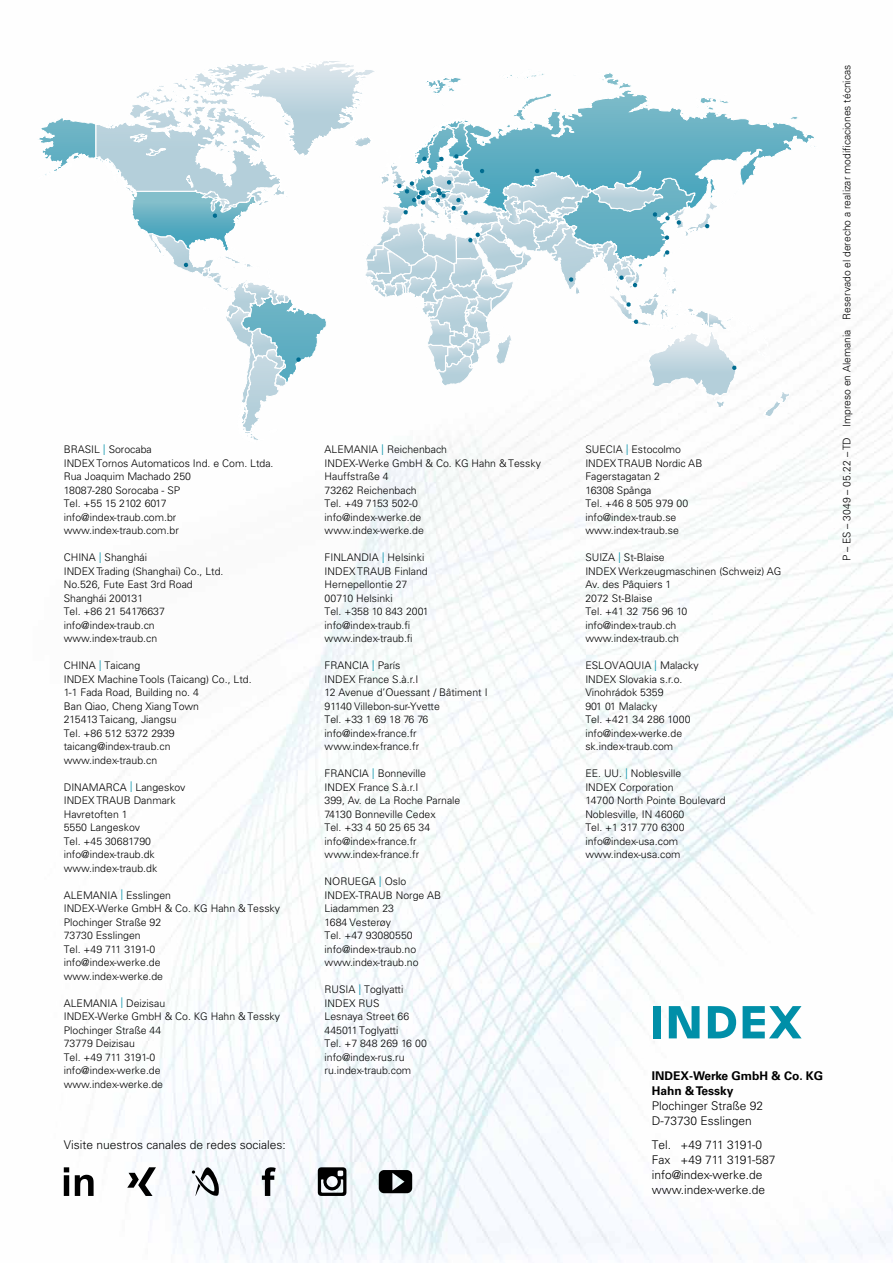
<style>
.page{position:relative;width:893px;height:1263px;background:#fff}
.page>*{position:absolute;margin:0;border:0;box-sizing:border-box;transform-origin:0 0}
.t1{font:300 12px/15px "INDEX Univers";color:#000}
.t2{font:700 12px/15px "Univers LT Std";color:#000}
.t3{font:300 10.5px/13.5px "INDEX Univers";color:#000}
.s1{font-size:14.7px;color:#008fa8}
</style>
<div class="page">
<img style="left:63px;top:308px;width:830px;height:955px">
<svg style="left:790px;top:117px;width:25px;height:33px"></svg>
<svg style="left:38px;top:61px;width:752px;height:382px"></svg>
<div style="left:653px;top:1006px;width:8px;height:32px;background:#008fa8"></div>
<svg style="left:669px;top:1006px;width:31px;height:32px"></svg>
<svg style="left:708px;top:1006px;width:28px;height:32px"></svg>
<svg style="left:743px;top:1006px;width:58px;height:32px"></svg>
<svg style="left:64px;top:1167px;width:30px;height:29px"></svg>
<svg style="left:262px;top:1167px;width:14px;height:29px"></svg>
<svg style="left:318px;top:1167px;width:28px;height:29px"></svg>
<svg style="left:127px;top:1167px;width:29px;height:29px"></svg>
<svg style="left:379px;top:1170px;width:33px;height:23px"></svg>
<svg style="left:192px;top:1167px;width:27px;height:29px"></svg>
<p class="t3" style="left:64px;top:443px;width:211px">BRASIL <span class="s1">I</span> Sorocaba<br>INDEX Tornos Automaticos Ind. e Com. Ltda.<br>Rua Joaquim Machado 250<br>18087-280 Sorocaba - SP<br>Tel. +55 15 2102 6017 info@index-traub.com.br www.index-traub.com.br</p>
<p class="t3" style="left:64px;top:551px;width:161px">CHINA <span class="s1">I</span> Shanghái<br>INDEX Trading (Shanghai) Co., Ltd.<br>No.526, Fute East 3rd Road<br>Shanghái 200131<br>Tel. +86 21 54176637 info@index-traub.cn www.index-traub.cn</p>
<p class="t3" style="left:64px;top:659px;width:189px">CHINA <span class="s1">I</span> Taicang<br>INDEX Machine Tools (Taicang) Co., Ltd.<br>1-1 Fada Road, Building no. 4<br>Ban Qiao, Cheng Xiang Town<br>215413 Taicang, Jiangsu<br>Tel. +86 512 5372 2939 taicang@index-traub.cn www.index-traub.cn</p>
<p class="t3" style="left:64px;top:780px;width:123px">DINAMARCA <span class="s1">I</span> Langeskov<br>INDEX TRAUB Danmark<br>Havretoften 1<br>5550 Langeskov<br>Tel. +45 30681790 info@index-traub.dk www.index-traub.dk</p>
<p class="t3" style="left:64px;top:888px;width:218px">ALEMANIA <span class="s1">I</span> Esslingen<br>INDEX-Werke GmbH &amp; Co. KG Hahn &amp; Tessky<br>Plochinger Straße 92<br>73730 Esslingen<br>Tel. +49 711 3191-0<br>info@index-werke.de<br>www.index-werke.de</p>
<p class="t3" style="left:64px;top:996px;width:218px">ALEMANIA <span class="s1">I</span> Deizisau<br>INDEX-Werke GmbH &amp; Co. KG Hahn &amp; Tessky<br>Plochinger Straße 44<br>73779 Deizisau<br>Tel. +49 711 3191-0<br>info@index-werke.de<br>www.index-werke.de</p>
<p class="t1" style="left:64px;top:1137px;width:224px">Visite nuestros canales de redes sociales:</p>
<p class="t3" style="left:325px;top:443px;width:218px">ALEMANIA <span class="s1">I</span> Reichenbach<br>INDEX-Werke GmbH &amp; Co. KG Hahn &amp; Tessky<br>Hauffstraße 4<br>73262 Reichenbach<br>Tel. +49 7153 502-0<br>info@index-werke.de<br>www.index-werke.de</p>
<p class="t3" style="left:325px;top:551px;width:106px">FINLANDIA <span class="s1">I</span> Helsinki<br>INDEX TRAUB Finland<br>Hernepellontie 27<br>00710 Helsinki<br>Tel. +358 10 843 2001 info@index-traub.fi www.index-traub.fi</p>
<p class="t3" style="left:325px;top:659px;width:164px">FRANCIA <span class="s1">I</span> París<br>INDEX France S.à.r.I<br>12 Avenue d’Ouessant / Bâtiment I<br>91140 Villebon-sur-Yvette<br>Tel. +33 1 69 18 76 76 info@index-france.fr www.index-france.fr</p>
<p class="t3" style="left:325px;top:767px;width:137px">FRANCIA <span class="s1">I</span> Bonneville<br>INDEX France S.à.r.I<br>399, Av. de La Roche Parnale<br>74130 Bonneville Cedex<br>Tel. +33 4 50 25 65 34 info@index-france.fr www.index-france.fr</p>
<p class="t3" style="left:325px;top:875px;width:118px">NORUEGA <span class="s1">I</span> Oslo<br>INDEX-TRAUB Norge AB<br>Liadammen 23<br>1684 Vesterøy<br>Tel. +47 93080550 info@index-traub.no www.index-traub.no</p>
<p class="t3" style="left:325px;top:983px;width:104px">RUSIA <span class="s1">I</span> Toglyatti<br>INDEX RUS<br>Lesnaya Street 66<br>445011 Toglyatti<br>Tel. +7 848 269 16 00 info@index-rus.ru ru.index-traub.com</p>
<p class="t3" style="left:585px;top:443px;width:118px">SUECIA <span class="s1">I</span> Estocolmo<br>INDEX TRAUB Nordic AB<br>Fagerstagatan 2<br>16308 Spånga<br>Tel. +46 8 505 979 00 info@index-traub.se www.index-traub.se</p>
<p class="t3" style="left:585px;top:551px;width:198px">SUIZA <span class="s1">I</span> St-Blaise<br>INDEX Werkzeugmaschinen (Schweiz) AG<br>Av. des Pâquiers 1<br>2072 St-Blaise<br>Tel. +41 32 756 96 10<br>info@index-traub.ch<br>www.index-traub.ch</p>
<p class="t3" style="left:585px;top:659px;width:115px">ESLOVAQUIA <span class="s1">I</span> Malacky<br>INDEX Slovakia s.r.o.<br>Vinohrádok 5359<br>901 01 Malacky<br>Tel. +421 34 286 1000 info@index-werke.de sk.index-traub.com</p>
<p class="t3" style="left:585px;top:767px;width:142px">EE. UU. <span class="s1">I</span> Noblesville<br>INDEX Corporation<br>14700 North Pointe Boulevard<br>Noblesville, IN 46060<br>Tel. +1 317 770 6300 info@index-usa.com www.index-usa.com</p>
<p class="t3" style="left:840px;top:561px;width:498px;rotate:-90deg">P – ES – 3049 – 05.22 – TD Impreso en Alemania Reservado el derecho a realizar modificaciones técnicas</p>
<p class="t2" style="left:652px;top:1069px;width:173px">INDEX-Werke GmbH &amp; Co. KG<br>Hahn &amp; Tessky</p>
<p class="t1" style="left:652px;top:1098px;width:113px">Plochinger Straße 92<br>D-73730 Esslingen</p>
<p class="t1" style="left:652px;top:1137px;width:125px">Tel. +49 711 3191-0<br>Fax +49 711 3191-587 info@index-werke.de www.index-werke.de</p>
</div>
